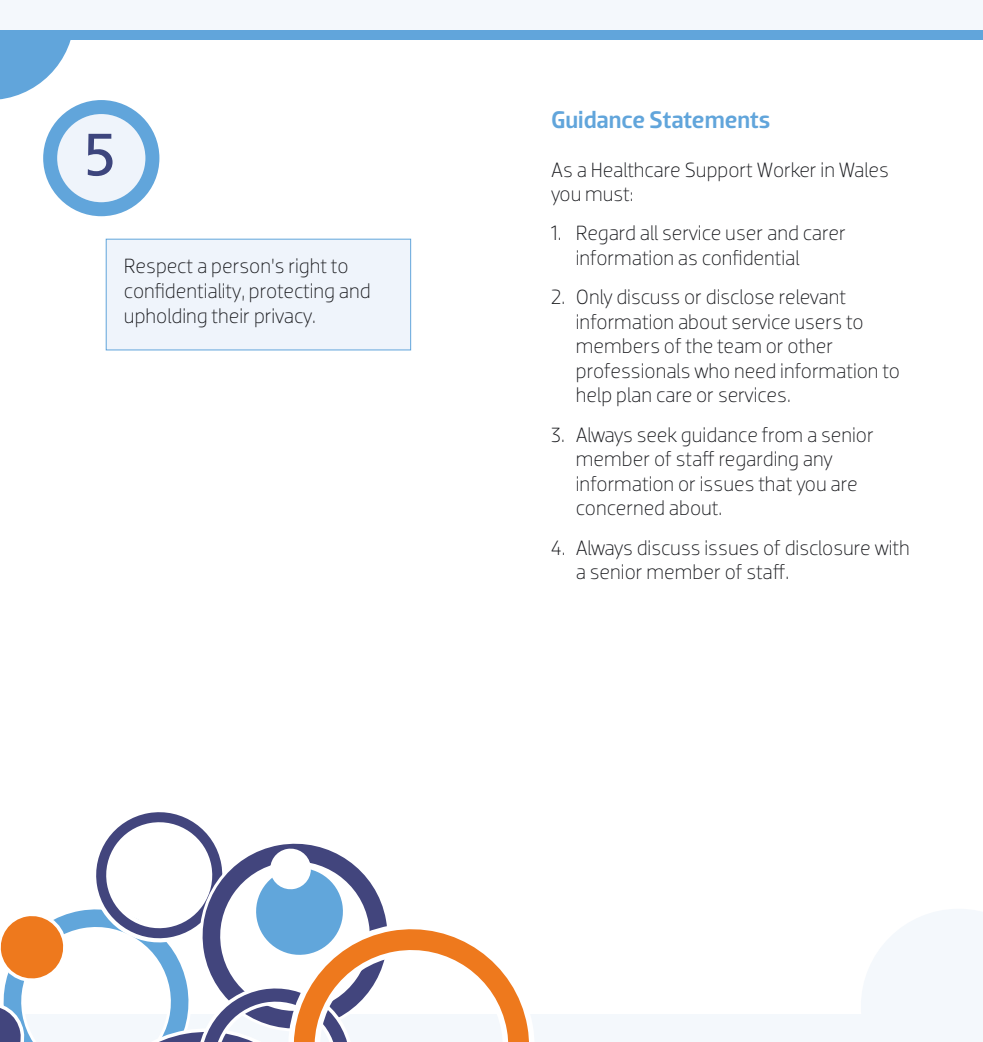
<style>
.page{position:relative;width:983px;height:1042px;background:#fff}
.page>*{position:absolute;margin:0;border:0;box-sizing:border-box;transform-origin:0 0}
.t1{font:59.5px "Frutiger";color:#3d457d}
.t2{font:500 24.5px "Dobra";color:#61a5db}
.t3{font:300 21px/24.5px "Dobra";color:#1b1c20}
</style>
<div class="page">
<div style="left:0;top:0;width:982px;height:40px;background:#61a5db"></div>
<div style="left:0;top:1014px;width:982px;height:28px;background:#f4f8fc"></div>
<div style="left:0;top:0;width:982px;height:30px;background:#f4f8fc"></div>
<svg style="left:0;top:40px;width:159px;height:176px"></svg>
<svg style="left:861px;top:909px;width:121px;height:105px"></svg>
<div style="left:106px;top:239px;width:304px;height:111px;background:#eff4fb"></div>
<div style="left:106px;top:239px;width:305px;height:111px;border:1px solid #61a5db"></div>
<svg style="left:0;top:812px;width:534px;height:230px"></svg>
<h1 class="t1" style="left:83px;top:131px;width:35px">5</h1>
<p class="t3" style="left:124px;top:255px;width:248px;line-height:25.2px">Respect a person’s right to confidentiality, protecting and upholding their privacy.</p>
<p class="t2" style="left:551px;top:110px;width:221px">Guidance Statements</p>
<p class="t3" style="left:551px;top:159px;width:339px">As a Healthcare Support Worker in Wales you must:</p>
<p class="t3" style="left:575px;top:223px;width:271px;text-indent:-25px">1. Regard all service user and carer information as confidential</p>
<p class="t3" style="left:575px;top:287px;width:325px;text-indent:-25px">2. Only discuss or disclose relevant information about service users to members of the team or other professionals who need information to help plan care or services.</p>
<p class="t3" style="left:575px;top:424px;width:299px;text-indent:-25px">3. Always seek guidance from a senior member of staff regarding any information or issues that you are concerned about.</p>
<p class="t3" style="left:575px;top:537px;width:335px;text-indent:-25px">4. Always discuss issues of disclosure with a senior member of staff.</p>
</div>
